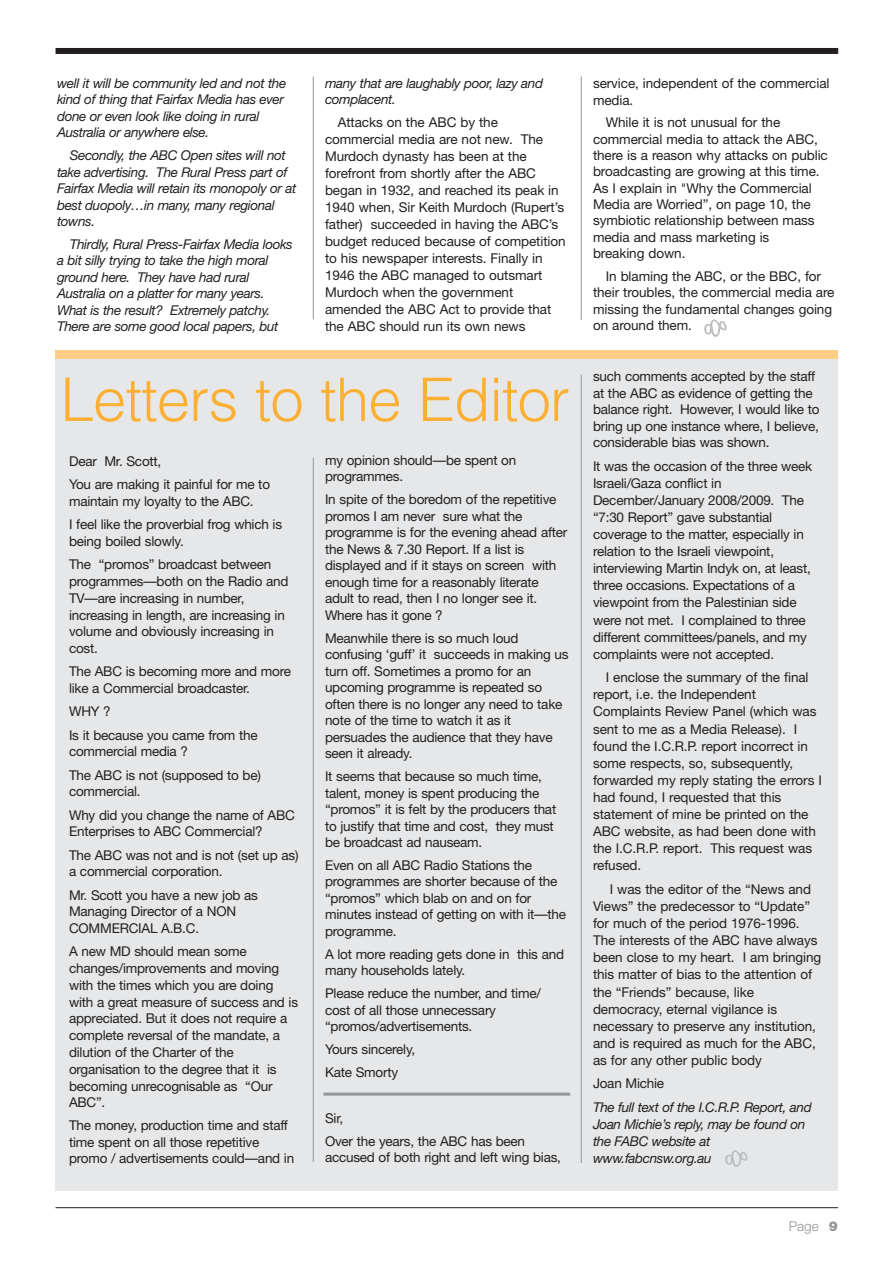
<style>
.page{position:relative;width:895px;height:1262px;background:#fff}
.page>*{position:absolute;margin:0;border:0;box-sizing:border-box;transform-origin:0 0}
.t1{font:300 60.15px "Helvetica";letter-spacing:-.015em;color:#fcb033}
.t2{font:13.5px/16.5px "Helvetica Neue";letter-spacing:-.015em;color:#231f20}
.t3{font:italic 13.5px/16.5px "Helvetica Neue";letter-spacing:-.03em;color:#231f20}
.t4{font:300 13.5px "Helvetica Neue";color:#939598}
.s1{font-weight:900}
</style>
<div class="page">
<div style="left:56px;top:353px;width:782px;height:837px;background:#e6e7e8"></div>
<div style="left:56px;top:48px;width:782px;height:6px;background:#231f20"></div>
<hr style="left:56px;top:1207px;width:782px;height:1px;background:#231f20">
<hr style="left:323px;top:1092px;width:247px;height:3px;background:#939598">
<hr style="left:313px;top:76px;width:1px;height:243px;background:#939598">
<hr style="left:581px;top:76px;width:1px;height:244px;background:#939598">
<hr style="left:313px;top:458px;width:1px;height:704px;background:#939598">
<hr style="left:581px;top:375px;width:1px;height:788px;background:#939598">
<div style="left:56px;top:351px;width:782px;height:8px;background:#fecd86"></div>
<img style="left:704px;top:319px;width:23px;height:18px">
<img style="left:725px;top:1150px;width:23px;height:17px">
<p class="t3" style="left:57px;top:76px;width:231px">well it will be community led and not the kind of thing that Fairfax Media has ever done or even look like doing in rural Australia or anywhere else.</p>
<p class="t3" style="left:57px;top:148px;width:241px;text-indent:13px">Secondly, the ABC Open sites will not take advertising. The Rural Press part of Fairfax Media will retain its monopoly or at best duopoly…in many, many regional towns.</p>
<p class="t3" style="left:57px;top:237px;width:237px;text-indent:13px">Thirdly, Rural Press-Fairfax Media looks a bit silly trying to take the high moral ground here. They have had rural Australia on a platter for many years.<br>What is the result? Extremely patchy.<br>There are some good local papers, but</p>
<p class="t3" style="left:325px;top:76px;width:219px">many that are laughably poor, lazy and complacent.</p>
<p class="t2" style="left:325px;top:115px;width:242px;line-height:17px;text-indent:13px">Attacks on the ABC by the commercial media are not new. The Murdoch dynasty has been at the forefront from shortly after the ABC began in 1932, and reached its peak in 1940 when, Sir Keith Murdoch (Rupert’s father) succeeded in having the ABC’s budget reduced because of competition to his newspaper interests. Finally in 1946 the ABC managed to outsmart Murdoch when the government amended the ABC Act to provide that the ABC should run its own news</p>
<h1 class="t1" style="left:61px;top:378px;width:511px">Letters to the Editor</h1>
<p class="t2" style="left:69px;top:451px;width:202px;line-height:23.2px">Dear Mr. Scott,<br>You are making it painful for me to</p>
<p class="t2" style="left:69px;top:491px;width:215px;line-height:23.2px">maintain my loyalty to the ABC.<br>I feel like the proverbial frog which is</p>
<p class="t2" style="left:69px;top:531px;width:204px;line-height:23.2px">being boiled slowly.<br>The “promos” broadcast between</p>
<p class="t2" style="left:69px;top:574px;width:221px">programmes—both on the Radio and<br>TV—are increasing in number, increasing in length, are increasing in volume and obviously increasing in cost.</p>
<p class="t2" style="left:69px;top:664px;width:223px">The ABC is becoming more and more like a Commercial broadcaster.</p>
<p class="t2" style="left:69px;top:701px;width:190px;line-height:23.2px">WHY ?<br>Is it because you came from the</p>
<p class="t2" style="left:69px;top:741px;width:193px;line-height:23.2px">commercial media ?<br>The ABC is not (supposed to be)</p>
<p class="t2" style="left:69px;top:781px;width:227px;line-height:23.2px">commercial.<br>Why did you change the name of ABC</p>
<p class="t2" style="left:69px;top:821px;width:231px;line-height:23.2px">Enterprises to ABC Commercial?<br>The ABC was not and is not (set up as)</p>
<p class="t2" style="left:69px;top:861px;width:190px;line-height:23.2px">a commercial corporation.<br>Mr. Scott you have a new job as</p>
<p class="t2" style="left:69px;top:904px;width:169px">Managing Director of a NON<br>COMMERCIAL A.B.C.</p>
<p class="t2" style="left:69px;top:944px;width:231px">A new MD should mean some changes/improvements and moving with the times which you are doing with a great measure of success and is appreciated. But it does not require a complete reversal of the mandate, a dilution of the Charter of the organisation to the degree that it is becoming unrecognisable as “Our<br>ABC”.</p>
<p class="t2" style="left:69px;top:1118px;width:227px">The money, production time and staff time spent on all those repetitive promo / advertisements could—and in</p>
<p class="t2" style="left:325px;top:453px;width:193px">my opinion should—be spent on programmes.</p>
<p class="t2" style="left:325px;top:492px;width:244px">In spite of the boredom of the repetitive promos I am never sure what the programme is for the evening ahead after the News &amp; 7.30 Report. If a list is displayed and if it stays on screen with enough time for a reasonably literate adult to read, then I no longer see it.<br>Where has it gone ?</p>
<p class="t2" style="left:325px;top:631px;width:245px">Meanwhile there is so much loud confusing ‘guff’ it succeeds in making us turn off. Sometimes a promo for an upcoming programme is repeated so often there is no longer any need to take note of the time to watch it as it persuades the audience that they have seen it already.</p>
<p class="t2" style="left:325px;top:769px;width:233px">It seems that because so much time, talent, money is spent producing the “promos” it is felt by the producers that to justify that time and cost, they must be broadcast ad nauseam.</p>
<p class="t2" style="left:325px;top:858px;width:242px">Even on all ABC Radio Stations the programmes are shorter because of the “promos” which blab on and on for minutes instead of getting on with it—the programme.</p>
<p class="t2" style="left:325px;top:947px;width:240px">A lot more reading gets done in this and many households lately.</p>
<p class="t2" style="left:325px;top:986px;width:217px">Please reduce the number, and time/ cost of all those unnecessary “promos/advertisements.</p>
<p class="t2" style="left:325px;top:1039px;width:92px;line-height:23px">Yours sincerely,<br>Kate Smorty</p>
<p class="t2" style="left:325px;top:1108px;width:202px;line-height:23px">Sir,<br>Over the years, the ABC has been</p>
<p class="t2" style="left:325px;top:1150px;width:237px">accused of both right and left wing bias,</p>
<p class="t2" style="left:593px;top:76px;width:238px;line-height:17px">service, independent of the commercial media.</p>
<p class="t2" style="left:593px;top:116px;width:236px;text-indent:13px">While it is not unusual for the commercial media to attack the ABC, there is a reason why attacks on public broadcasting are growing at this time.<br>As I explain in "Why the Commercial<br>Media are Worried”, on page 10, the symbiotic relationship between mass media and mass marketing is<br>breaking down.</p>
<p class="t2" style="left:593px;top:269px;width:243px;text-indent:13px">In blaming the ABC, or the BBC, for their troubles, the commercial media are missing the fundamental changes going on around them.</p>
<p class="t2" style="left:593px;top:369px;width:228px">such comments accepted by the staff at the ABC as evidence of getting the balance right. However, I would like to bring up one instance where, I believe, considerable bias was shown.</p>
<p class="t2" style="left:593px;top:459px;width:221px;line-height:17.1px">It was the occasion of the three week Israeli/Gaza conflict in December/January 2008/2009. The “7:30 Report” gave substantial coverage to the matter, especially in relation to the Israeli viewpoint, interviewing Martin Indyk on, at least, three occasions. Expectations of a viewpoint from the Palestinian side were not met. I complained to three different committees/panels, and my complaints were not accepted.</p>
<p class="t2" style="left:593px;top:670px;width:230px;line-height:17.1px;text-indent:13px">I enclose the summary of the final report, i.e. the Independent<br>Complaints Review Panel (which was sent to me as a Media Release). I found the I.C.R.P. report incorrect in some respects, so, subsequently, forwarded my reply stating the errors I had found, I requested that this statement of mine be printed on the<br>ABC website, as had been done with the I.C.R.P. report. This request was refused.</p>
<p class="t2" style="left:593px;top:882px;width:230px;line-height:17.1px;text-indent:17px">I was the editor of the “News and Views” the predecessor to “Update” for much of the period 1976-1996.<br>The interests of the ABC have always been close to my heart. I am bringing this matter of bias to the attention of the “Friends” because, like democracy, eternal vigilance is necessary to preserve any institution, and is required as much for the ABC, as for any other public body</p>
<p class="t2" style="left:593px;top:1077px;width:73px">Joan Michie</p>
<p class="t3" style="left:593px;top:1100px;width:220px;line-height:17.1px">The full text of the I.C.R.P. Report, and<br>Joan Michie’s reply, may be found on the FABC website at www.fabcnsw.org.au</p>
<p class="t4" style="left:788px;top:1221px;width:50px">Page <span class="s1">9</span></p>
</div>
